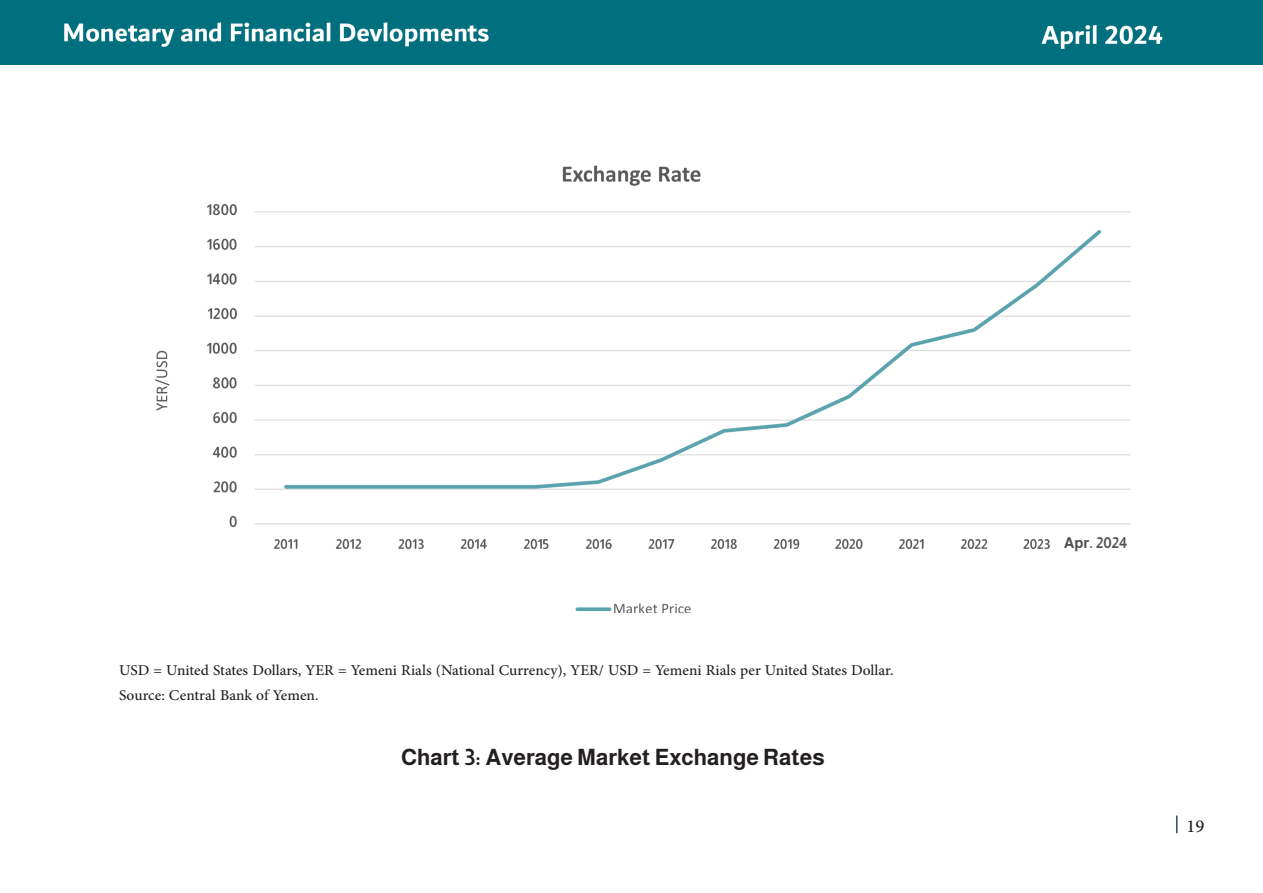
<style>
.page{position:relative;width:1263px;height:893px;background:#fff}
.page>*{position:absolute;margin:0;border:0;box-sizing:border-box;transform-origin:0 0}
.t1{font:25.5px "Adobe Arabic";color:#231f20}
.t2{font:700 22.5px "Almarai";color:#231f20}
.t3{font:21px "Adobe Arabic";color:#231f20}
.t4{font:700 15px "Almarai";color:#535355}
</style>
<div class="page">
<svg style="left:1176px;top:816px;width:1px;height:17px"></svg>
<div style="left:0;top:0;width:1263px;height:65px;background:#00707e"></div>
<img style="left:155px;top:165px;width:976px;height:447px">
<svg style="left:1064px;top:531px;width:67px;height:32px"></svg>
<p class="t3" style="left:119px;top:656px;width:776px">USD = United States Dollars, YER = Yemeni Rials (National Currency), YER/ USD = Yemeni Rials per United States Dollar.</p>
<p class="t3" style="left:119px;top:681px;width:201px">Source: Central Bank of Yemen.</p>
<p class="t2" style="left:401px;top:740px;width:425px">Chart 3: Average Market Exchange Rates</p>
<p class="t4" style="left:1064px;top:532px;width:65px">Apr. 2024</p>
<p class="t1" style="left:1186px;top:808px;width:20px">19</p>
</div>
